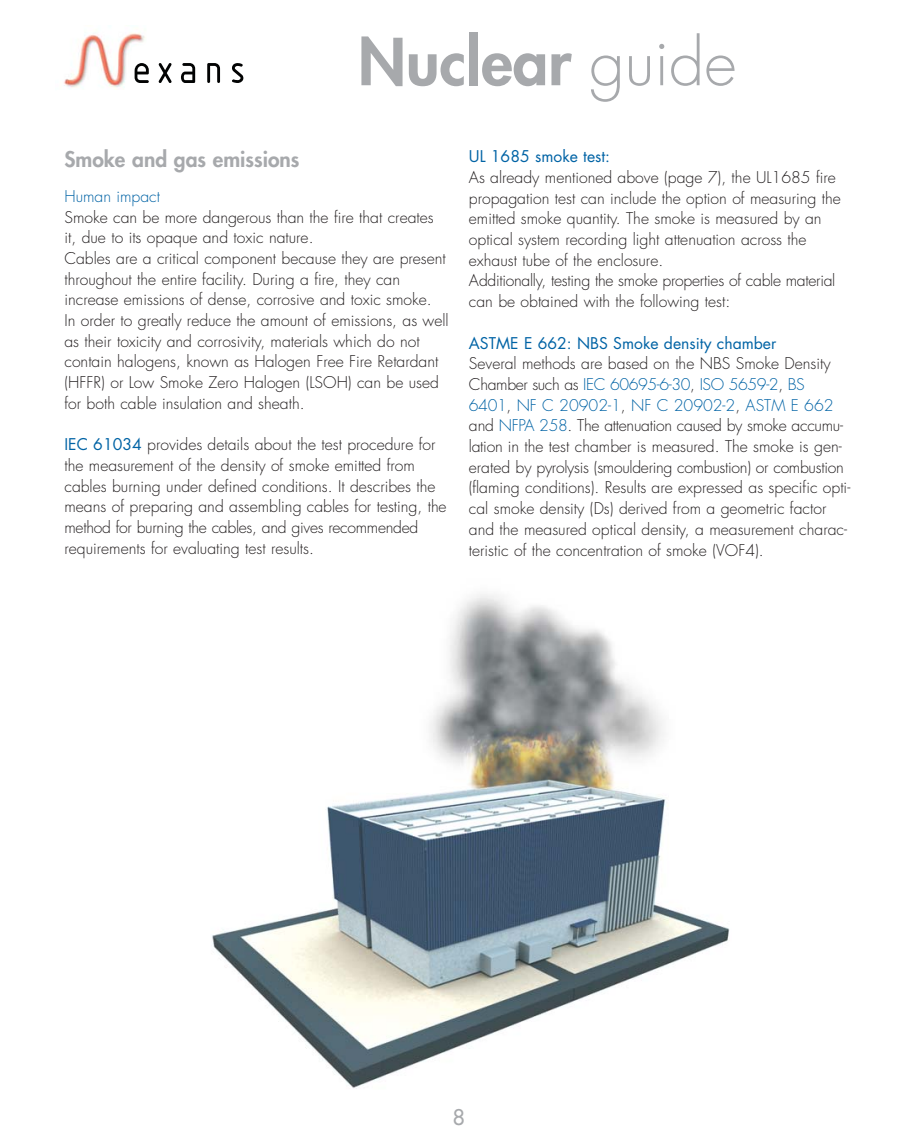
<style>
.page{position:relative;width:918px;height:1137px;background:#fff}
.page>*{position:absolute;margin:0;border:0;box-sizing:border-box;transform-origin:0 0}
.t1{font:800 63px "Futura";color:#a7a9ac}
.t2{font:800 21px "Futura";color:#a7a9ac}
.t3{font:21px "Futura";color:#a7a9ac}
.t4{font:300 15.75px/20.7px "Futura";color:#231f20}
.t5{font:15.75px "Futura";color:#0063a5}
.t6{font:300 15.75px "Futura";color:#0063a5}
.s1{font-weight:300}
.s2{font-weight:400;color:#0063a5}
.s3{color:#0063a5}
</style>
<div class="page">
<img style="left:212px;top:594px;width:518px;height:495px">
<img style="left:64px;top:33px;width:81px;height:57px">
<svg style="left:132px;top:63px;width:17px;height:21px"></svg>
<svg style="left:158px;top:63px;width:14px;height:20px"></svg>
<svg style="left:181px;top:63px;width:14px;height:20px"></svg>
<svg style="left:207px;top:63px;width:13px;height:20px"></svg>
<svg style="left:232px;top:63px;width:11px;height:20px"></svg>
<h1 class="t1" style="left:358px;top:32px;width:380px">Nuclear <span class="s1">guide</span></h1>
<h2 class="t2" style="left:64px;top:149px;width:236px">Smoke and gas emissions</h2>
<p class="t6" style="left:64px;top:189px;width:97px">Human impact</p>
<p class="t4" style="left:64px;top:208px;width:386px">Smoke can be more dangerous than the fire that creates it, due to its opaque and toxic nature.<br>Cables are a critical component because they are present throughout the entire facility. During a fire, they can increase emissions of dense, corrosive and toxic smoke.<br>In order to greatly reduce the amount of emissions, as well as their toxicity and corrosivity, materials which do not contain halogens, known as Halogen Free Fire Retardant (HFFR) or Low Smoke Zero Halogen (LSOH) can be used for both cable insulation and sheath.</p>
<p class="t4" style="left:64px;top:435px;width:383px"><span class="s2">IEC 61034</span> provides details about the test procedure for the measurement of the density of smoke emitted from cables burning under defined conditions. It describes the means of preparing and assembling cables for testing, the method for burning the cables, and gives recommended requirements for evaluating test results.</p>
<p class="t5" style="left:469px;top:149px;width:143px">UL 1685 smoke test:</p>
<p class="t4" style="left:469px;top:168px;width:373px">As already mentioned above (page 7), the UL1685 fire propagation test can include the option of measuring the emitted smoke quantity. The smoke is measured by an optical system recording light attenuation across the exhaust tube of the enclosure.<br>Additionally, testing the smoke properties of cable material can be obtained with the following test:</p>
<p class="t5" style="left:469px;top:335px;width:309px">ASTME E 662: NBS Smoke density chamber</p>
<p class="t4" style="left:469px;top:354px;width:383px">Several methods are based on the NBS Smoke Density Chamber such as <span class="s3">IEC 60695-6-30</span>, <span class="s3">ISO 5659-2</span>, <span class="s3">BS 6401</span>, <span class="s3">NF C 20902-1</span>, <span class="s3">NF C 20902-2</span>, <span class="s3">ASTM E 662 </span>and <span class="s3">NFPA 258</span>. The attenuation caused by smoke accumu&shy;lation in the test chamber is measured. The smoke is gen&shy;erated by pyrolysis (smouldering combustion) or combustion (flaming conditions). Results are expressed as specific opti&shy;cal smoke density (Ds) derived from a geometric factor and the measured optical density, a measurement charac&shy;teristic of the concentration of smoke (VOF4).</p>
<h2 class="t3" style="left:453px;top:1106px;width:14px">8</h2>
</div>
